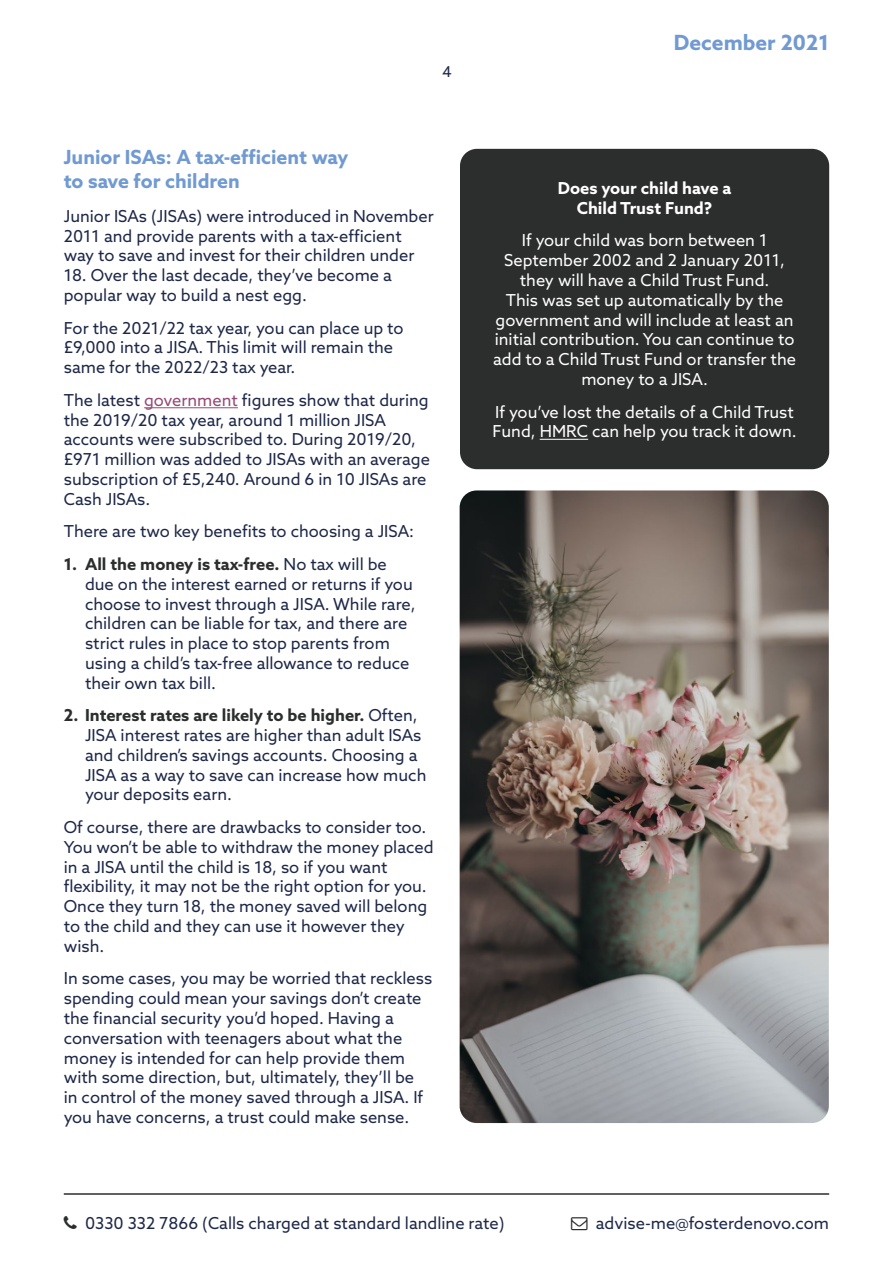
<style>
.page{position:relative;width:893px;height:1263px;background:#fff}
.page>*{position:absolute;margin:0;border:0;box-sizing:border-box;transform-origin:0 0}
.t1{font:700 21px "Azo Sans";color:#709ad1}
.t2{font:700 19.5px/23.4px "Azo Sans";color:#709ad1}
.t3{font:16.5px/19.8px "Azo Sans";color:#1d2748}
.t4{font:16.5px/19.8px "Azo Sans";color:#fff;text-align:center}
.t5{font:700 16.5px/19.8px "Azo Sans";color:#fff;text-align:center}
.t6{font:15px "Azo Sans";color:#1d2748}
.s1{color:#964976}
.s2{font-weight:700;color:#2c2d2d}
</style>
<div class="page">
<hr style="left:64px;top:1193px;width:765px;height:2px;background:#2c2d2d">
<hr style="left:144px;top:407px;width:94px;height:1px;background:#964976">
<div style="left:460px;top:149px;width:369px;height:320px;background:#2c2d2d;border-radius:17px"></div>
<hr style="left:540px;top:439px;width:48px;height:1px;background:#fff">
<img style="left:460px;top:490px;width:369px;height:633px">
<p class="t6" style="left:442px;top:61px;width:11px">4</p>
<p class="t2" style="left:64px;top:145px;width:286px">Junior ISAs: A tax-efficient way to save for children</p>
<p class="t3" style="left:64px;top:206px;width:371px">Junior ISAs (JISAs) were introduced in November<br>2011 and provide parents with a tax-efficient way to save and invest for their children under</p>
<p class="t3" style="left:64px;top:265px;width:330px">18. Over the last decade, they’ve become a popular way to build a nest egg.</p>
<p class="t3" style="left:64px;top:318px;width:341px">For the 2021/22 tax year, you can place up to £9,000 into a JISA. This limit will remain the same for the 2022/23 tax year.</p>
<p class="t3" style="left:64px;top:390px;width:368px">The latest <span class="s1">government</span> figures show that during the 2019/20 tax year, around 1 million JISA accounts were subscribed to. During 2019/20, £971 million was added to JISAs with an average subscription of £5,240. Around 6 in 10 JISAs are Cash JISAs.</p>
<p class="t3" style="left:64px;top:521px;width:352px">There are two key benefits to choosing a JISA:</p>
<p class="t3" style="left:85px;top:554px;width:332px;text-indent:-21px"><span class="s2">1. All the money is tax-free.</span> No tax will be due on the interest earned or returns if you choose to invest through a JISA. While rare, children can be liable for tax, and there are strict rules in place to stop parents from using a child’s tax-free allowance to reduce their own tax bill.</p>
<p class="t3" style="left:85px;top:705px;width:343px;text-indent:-21px"><span class="s2">2. Interest rates are likely to be higher.</span> Often, JISA interest rates are higher than adult ISAs and children’s savings accounts. Choosing a JISA as a way to save can increase how much your deposits earn.</p>
<p class="t3" style="left:64px;top:817px;width:371px">Of course, there are drawbacks to consider too.<br>You won’t be able to withdraw the money placed in a JISA until the child is 18, so if you want flexibility, it may not be the right option for you.<br>Once they turn 18, the money saved will belong to the child and they can use it however they wish.</p>
<p class="t3" style="left:64px;top:968px;width:370px">In some cases, you may be worried that reckless spending could mean your savings don’t create the financial security you’d hoped. Having a conversation with teenagers about what the money is intended for can help provide them with some direction, but, ultimately, they’ll be<br>in control of the money saved through a JISA. If you have concerns, a trust could make sense.</p>
<p class="t1" style="left:674px;top:29px;width:157px">December 2021</p>
<p class="t5" style="left:558px;top:178px;width:175px">Does your child have a<br>Child Trust Fund?</p>
<p class="t4" style="left:493px;top:230px;width:304px">If your child was born between 1<br>September 2002 and 2 January 2011, they will have a Child Trust Fund.<br>This was set up automatically by the government and will include at least an initial contribution. You can continue to add to a Child Trust Fund or transfer the money to a JISA.</p>
<p class="t4" style="left:493px;top:401px;width:306px;text-align:left">If you’ve lost the details of a Child Trust<br>Fund, HMRC can help you track it down.</p>
<p class="t3" style="left:85px;top:1213px;width:421px">0330 332 7866 (Calls charged at standard landline rate)</p>
<p class="t3" style="left:596px;top:1213px;width:235px">advise-me@fosterdenovo.com</p>
</div>
